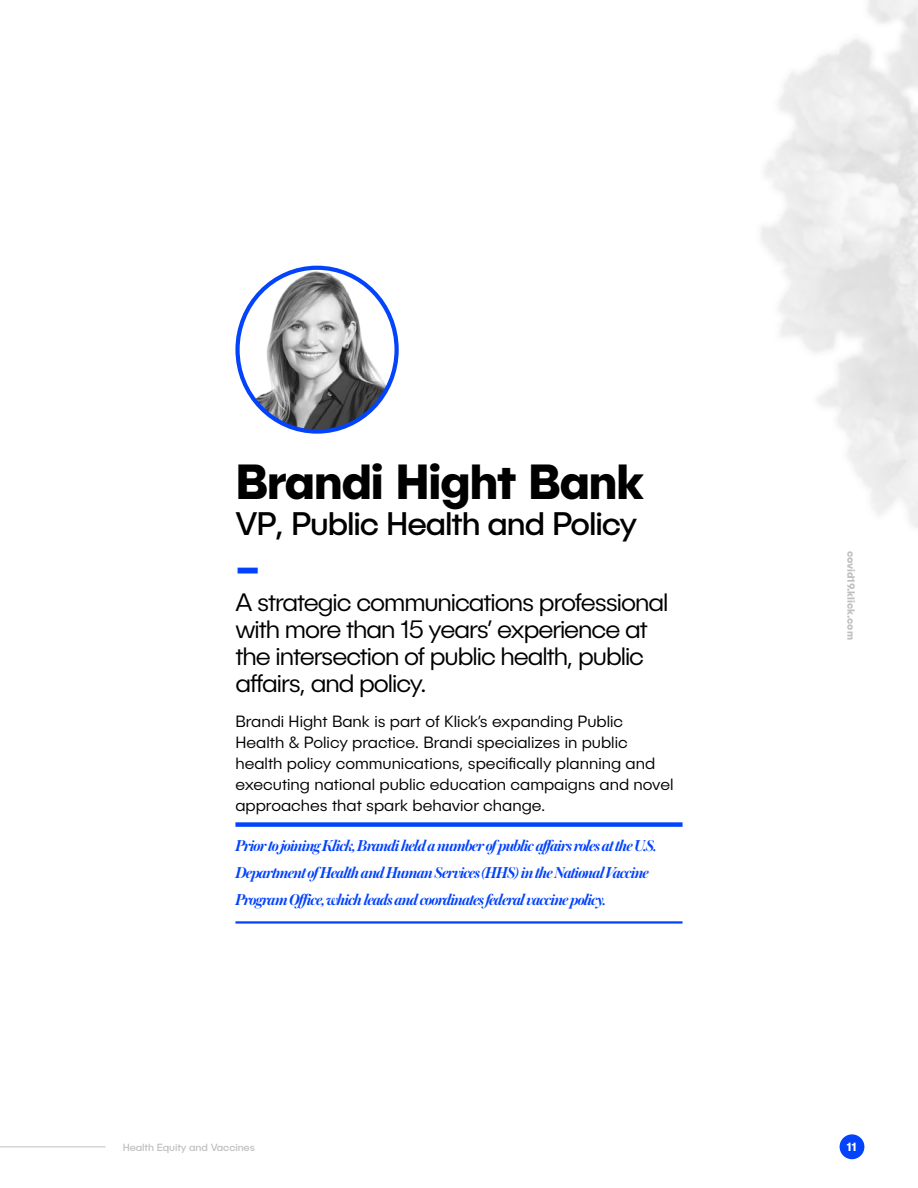
<style>
.page{position:relative;width:918px;height:1188px;background:#fff}
.page>*{position:absolute;margin:0;border:0;box-sizing:border-box;transform-origin:0 0}
.t1{font:700 49.5px "Publica Sans";letter-spacing:-.035em;color:#000}
.t2{font:700 49.5px "Publica Sans";color:#0343fb}
.t3{font:33px "Publica Sans";letter-spacing:-.035em;color:#000}
.t4{font:300 25.5px/27px "Publica Sans";letter-spacing:-.04em;color:#000}
.t5{font:300 16.5px/21px "Publica Sans";color:#000}
.t6{font:italic 600 16.5px/27px "Austin";letter-spacing:-.05em;color:#0343fb}
.t7{font:700 12px "Publica Sans";color:#fff}
.t8{font:10.5px "Publica Sans";letter-spacing:-.01em;color:#bfbfbf}
.t9{font:700 10.5px "Publica Sans";letter-spacing:-.01em;color:#bfbfbf}
</style>
<div class="page">
<div style="left:235px;top:822px;width:448px;height:5px;background:#0343fb"></div>
<hr style="left:235px;top:921px;width:448px;height:3px;background:#0343fb">
<img style="left:238px;top:268px;width:159px;height:164px">
<div style="left:235px;top:266px;width:164px;height:168px;border:4px solid #0343fb;border-radius:50%"></div>
<div style="left:840px;top:1134px;width:24px;height:25px;background:#0343fb;border-radius:50%"></div>
<hr style="left:0;top:1146px;width:105px;height:1px;background:#bfbfbf">
<h1 class="t1" style="left:235px;top:449px;width:411px">Brandi Hight Bank</h1>
<h2 class="t3" style="left:235px;top:503px;width:403px">VP, Public Health and Policy</h2>
<h1 class="t2" style="left:235px;top:534px;width:26px">-</h1>
<h3 class="t4" style="left:235px;top:588px;width:435px">A strategic communications professional with more than 15 years’ experience at the intersection of public health, public affairs, and policy.</h3>
<p class="t5" style="left:235px;top:710px;width:440px">Brandi Hight Bank is part of Klick’s expanding Public Health &amp; Policy practice. Brandi specializes in public health policy communications, specifically planning and executing national public education campaigns and novel approaches that spark behavior change.</p>
<p class="t6" style="left:235px;top:832px;width:423px">Prior to joining Klick, Brandi held a number of public affairs roles at the U.S.<br>Department of Health and Human Services (HHS) in the National Vaccine<br>Program Office, which leads and coordinates federal vaccine policy.</p>
<p class="t9" style="left:858px;top:551px;width:90px;rotate:90deg">covid19.klick.com</p>
<p class="t8" style="left:123px;top:1140px;width:134px">Health Equity and Vaccines</p>
<p class="t7" style="left:847px;top:1139px;width:12px">11</p>
</div>
